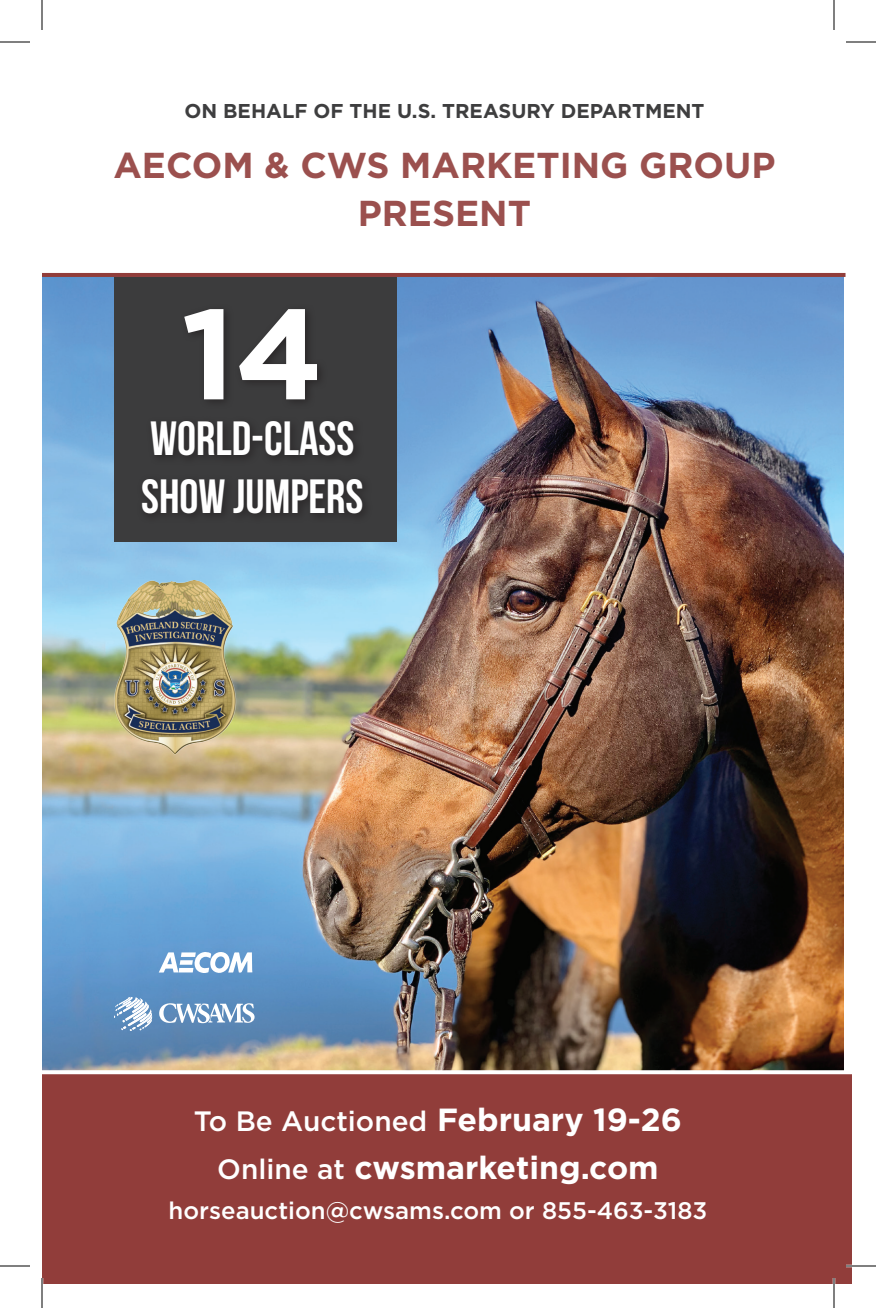
<style>
.page{position:relative;width:876px;height:1308px;background:#fff}
.page>*{position:absolute;margin:0;border:0;box-sizing:border-box;transform-origin:0 0}
.t1{font:700 128px "Gotham";color:#fff}
.t2{font:48px/57.6px "Bebas Neue";color:#fff}
.t3{font:700 36px/48px "Gotham";color:#9b504e;text-align:center}
.t4{font:700 32px "Gotham";color:#fff}
.t5{font:500 28px "Gotham";color:#fff}
.t6{font:500 24px "Gotham";color:#fff}
.t7{font:700 20px "Gotham";color:#3e3e3f}
.s1{font-weight:700;font-size:32px}
.s2{font-weight:500;font-size:28px}
</style>
<div class="page">
<img style="left:42px;top:277px;width:802px;height:793px">
<div style="left:114px;top:277px;width:282px;height:265px;background:#3c3c3d"></div>
<div style="left:42px;top:1072px;width:810px;height:212px;background:#913d3a"></div>
<div style="left:137px;top:304px;width:236px;height:221px;background:#231f20;opacity:.75"></div>
<svg style="left:42px;top:1070px;width:810px;height:4px"></svg>
<hr style="left:42px;top:273px;width:804px;height:4px;background:#913d3a">
<svg style="left:159px;top:950px;width:93px;height:23px"></svg>
<svg style="left:159px;top:1003px;width:96px;height:20px"></svg>
<svg style="left:114px;top:997px;width:39px;height:34px"></svg>
<img style="left:110px;top:580px;width:130px;height:176px">
<hr style="left:846px;top:1265px;width:30px;height:2px;background:#fff">
<hr style="left:833px;top:1278px;width:2px;height:30px;background:#fff">
<hr style="left:0;top:42px;width:30px;height:1px;background:#000">
<hr style="left:846px;top:42px;width:30px;height:1px;background:#000">
<hr style="left:0;top:1266px;width:30px;height:1px;background:#000">
<hr style="left:846px;top:1266px;width:30px;height:1px;background:#000">
<hr style="left:42px;top:0;width:1px;height:30px;background:#000">
<hr style="left:42px;top:1278px;width:1px;height:30px;background:#000">
<hr style="left:834px;top:0;width:1px;height:30px;background:#000">
<hr style="left:834px;top:1278px;width:1px;height:30px;background:#000">
<p class="t7" style="left:184px;top:98px;width:522px">ON BEHALF OF THE U.S. TREASURY DEPARTMENT</p>
<h3 class="t3" style="left:114px;top:141px;width:663px">AECOM &amp; CWS MARKETING GROUP<br>PRESENT</h3>
<h1 class="t1" style="left:181px;top:269px;width:144px">14</h1>
<h2 class="t2" style="left:141px;top:409px;width:224px">WORLD-CLASS<br>SHOW JUMPERS</h2>
<p class="t5" style="left:194px;top:1103px;width:490px">To Be Auctioned <span class="s1">February 19-26</span></p>
<h3 class="t4" style="left:217px;top:1147px;width:443px"><span class="s2">Online at</span> cwsmarketing.com</h3>
<p class="t6" style="left:169px;top:1195px;width:540px">horseauction@cwsams.com or 855-463-3183</p>
</div>
